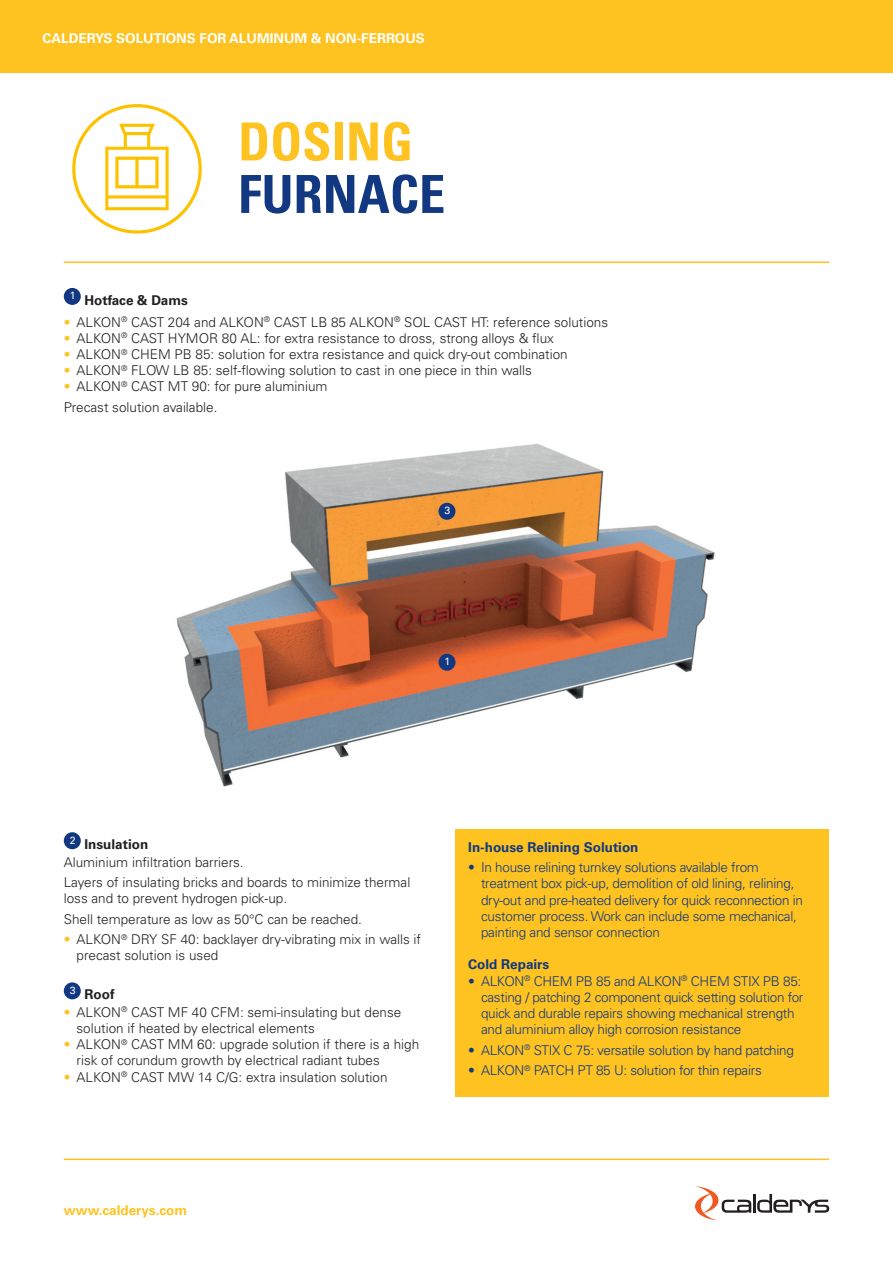
<style>
.page{position:relative;width:893px;height:1263px;background:#fff}
.page>*{position:absolute;margin:0;border:0;box-sizing:border-box;transform-origin:0 0}
.t1{font:700 condensed 52.5px "Univers LT Std";color:#113880}
.t2{font:700 condensed 52.5px "Univers LT Std";color:#fec221}
.t3{font:300 13.5px/16.2px "Univers LT Std";color:#231f20}
.t4{font:300 13.5px/16.2px "Univers LT Std";letter-spacing:-.02em;color:#113880}
.t5{font:700 13.5px "Univers LT Std";color:#fff}
.t6{font:700 13.5px "Univers LT Std";color:#113880}
.t7{font:700 13.5px "Univers LT Std";color:#231f20}
.t8{font:700 13.5px "Univers LT Std";color:#fec221}
.t9{font:10.5px "Univers LT Std";color:#fff}
.s1{color:#fec221}
</style>
<div class="page">
<div style="left:0;top:0;width:893px;height:72px;background:#fec221"></div>
<div style="left:64px;top:288px;width:17px;height:17px;background:#113880;border-radius:50%"></div>
<div style="left:455px;top:829px;width:374px;height:268px;background:#fec221"></div>
<img style="left:176px;top:443px;width:539px;height:344px">
<div style="left:64px;top:832px;width:17px;height:17px;background:#113880;border-radius:50%"></div>
<div style="left:64px;top:982px;width:17px;height:17px;background:#113880;border-radius:50%"></div>
<div style="left:438px;top:654px;width:17px;height:17px;background:#113880;border-radius:50%"></div>
<div style="left:438px;top:503px;width:17px;height:17px;background:#113880;border-radius:50%"></div>
<hr style="left:753px;top:1194px;width:3px;height:19px;background:#231f20">
<svg style="left:757px;top:1194px;width:72px;height:19px"></svg>
<svg style="left:695px;top:1186px;width:56px;height:34px"></svg>
<hr style="left:64px;top:1158px;width:765px;height:2px;background:#fec221">
<hr style="left:64px;top:262px;width:765px;height:1px;background:#fec221">
<svg style="left:72px;top:104px;width:130px;height:130px"></svg>
<p class="t5" style="left:43px;top:30px;width:384px">CALDERYS SOLUTIONS FOR ALUMINUM &amp; NON-FERROUS</p>
<p class="t2" style="left:238px;top:110px;width:177px">DOSING</p>
<p class="t1" style="left:238px;top:162px;width:209px">FURNACE</p>
<p class="t9" style="left:70px;top:289px;width:7px">1</p>
<p class="t7" style="left:85px;top:292px;width:105px">Hotface &amp; Dams</p>
<p class="t3" style="left:64px;top:314px;width:546px"><span class="s1">•</span> ALKON<sup>®</sup> CAST 204 and ALKON<sup>®</sup> CAST LB 85 ALKON<sup>®</sup> SOL CAST HT: reference solutions</p>
<p class="t3" style="left:64px;top:330px;width:492px"><span class="s1">•</span> ALKON<sup>®</sup> CAST HYMOR 80 AL: for extra resistance to dross, strong alloys &amp; flux</p>
<p class="t3" style="left:64px;top:346px;width:505px"><span class="s1">•</span> ALKON<sup>®</sup> CHEM PB 85: solution for extra resistance and quick dry-out combination</p>
<p class="t3" style="left:64px;top:362px;width:470px"><span class="s1">•</span> ALKON<sup>®</sup> FLOW LB 85: self-flowing solution to cast in one piece in thin walls</p>
<p class="t3" style="left:64px;top:379px;width:265px"><span class="s1">•</span> ALKON<sup>®</sup> CAST MT 90: for pure aluminium</p>
<p class="t3" style="left:64px;top:399px;width:155px">Precast solution available.</p>
<p class="t9" style="left:444px;top:504px;width:7px">3</p>
<p class="t9" style="left:444px;top:655px;width:7px">1</p>
<p class="t9" style="left:70px;top:834px;width:7px">2</p>
<p class="t7" style="left:85px;top:836px;width:65px">Insulation</p>
<p class="t3" style="left:64px;top:854px;width:181px">Aluminium infiltration barriers.</p>
<p class="t3" style="left:64px;top:874px;width:348px">Layers of insulating bricks and boards to minimize thermal loss and to prevent hydrogen pick-up.</p>
<p class="t3" style="left:64px;top:911px;width:300px">Shell temperature as low as 50°C can be reached.</p>
<p class="t3" style="left:77px;top:931px;width:346px;text-indent:-13px"><span class="s1">•</span> ALKON<sup>®</sup> DRY SF 40: backlayer dry-vibrating mix in walls if precast solution is used</p>
<p class="t9" style="left:70px;top:984px;width:7px">3</p>
<p class="t7" style="left:85px;top:987px;width:31px">Roof</p>
<p class="t3" style="left:77px;top:1004px;width:326px;text-indent:-13px"><span class="s1">•</span> ALKON<sup>®</sup> CAST MF 40 CFM: semi-insulating but dense solution if heated by electrical elements</p>
<p class="t3" style="left:77px;top:1036px;width:344px;text-indent:-13px"><span class="s1">•</span> ALKON<sup>®</sup> CAST MM 60: upgrade solution if there is a high risk of corundum growth by electrical radiant tubes</p>
<p class="t3" style="left:64px;top:1069px;width:325px"><span class="s1">•</span> ALKON<sup>®</sup> CAST MW 14 C/G: extra insulation solution</p>
<p class="t6" style="left:468px;top:839px;width:172px">In-house Relining Solution</p>
<p class="t4" style="left:481px;top:859px;width:324px;text-indent:-13px">• In house relining turnkey solutions available from treatment box pick-up, demolition of old lining, relining, dry-out and pre-heated delivery for quick reconnection in customer process. Work can include some mechanical, painting and sensor connection</p>
<p class="t6" style="left:468px;top:957px;width:83px">Cold Repairs</p>
<p class="t4" style="left:481px;top:973px;width:324px;text-indent:-13px">• ALKON<sup>®</sup> CHEM PB 85 and ALKON<sup>®</sup> CHEM STIX PB 85: casting / patching 2 component quick setting solution for quick and durable repairs showing mechanical strength and aluminium alloy high corrosion resistance</p>
<p class="t4" style="left:468px;top:1042px;width:327px">• ALKON<sup>®</sup> STIX C 75: versatile solution by hand patching</p>
<p class="t4" style="left:468px;top:1062px;width:295px">• ALKON<sup>®</sup> PATCH PT 85 U: solution for thin repairs</p>
<p class="t8" style="left:64px;top:1202px;width:125px">www.calderys.com</p>
</div>
